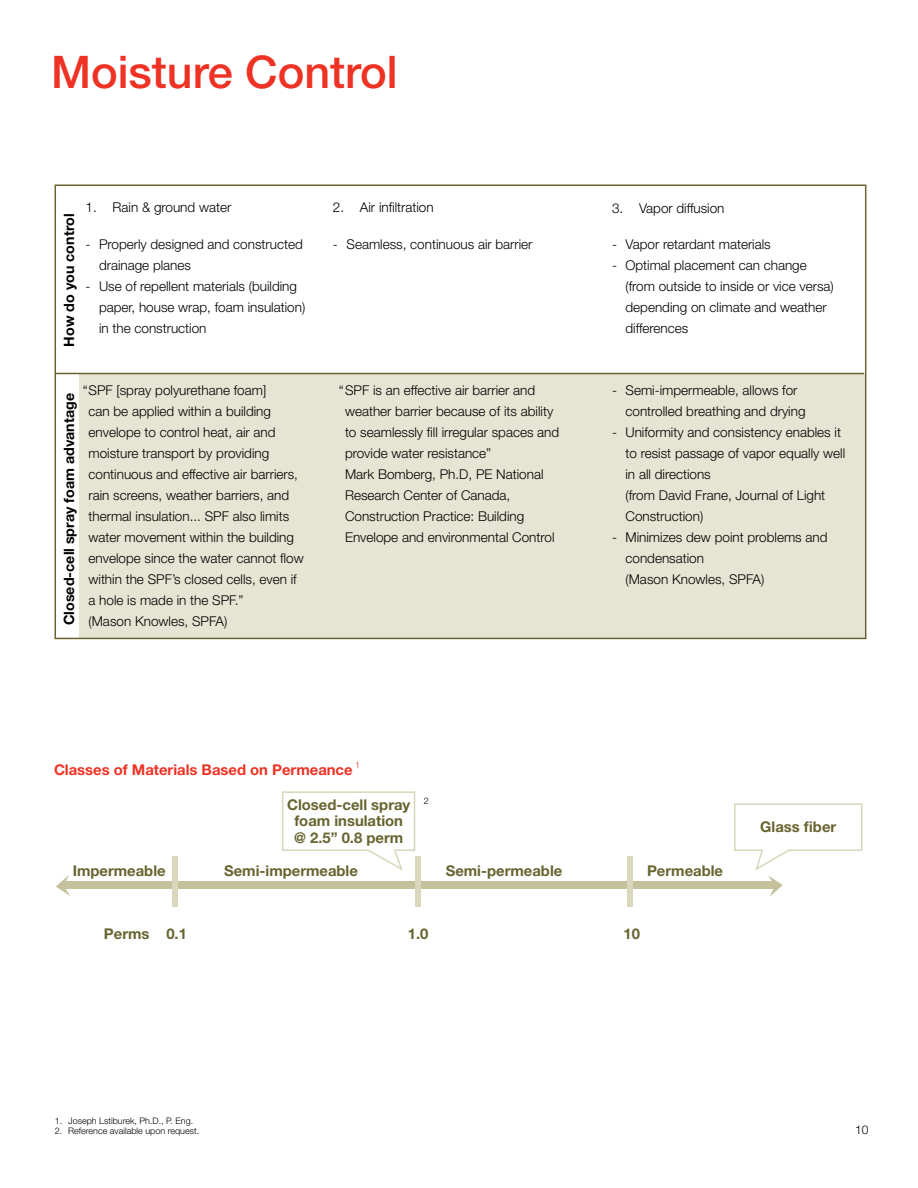
<style>
.page{position:relative;width:918px;height:1188px;background:#fff}
.page>*{position:absolute;margin:0;border:0;box-sizing:border-box;transform-origin:0 0}
.t1{font:500 45px "Helvetica Neue";color:#ee3224}
.t2{font:700 14.85px/16.4px "Helvetica Neue";color:#67642f;text-align:center}
.t3{font:700 14.85px "Helvetica Neue";color:#ee3224}
.t4{font:700 14.25px "Helvetica Neue";color:#000}
.t5{font:300 13.5px/21px "Helvetica Neue";color:#000}
.t6{font:300 12px "Helvetica Neue";color:#000}
.t7{font:300 9px "Helvetica Neue";color:#000}
</style>
<div class="page">
<svg style="left:56px;top:875px;width:15px;height:21px"></svg>
<div style="left:63px;top:882px;width:713px;height:7px;background:#c5c19d"></div>
<div style="left:172px;top:856px;width:5px;height:51px;background:#dbd7bd"></div>
<div style="left:415px;top:856px;width:5px;height:51px;background:#dbd7bd"></div>
<div style="left:628px;top:856px;width:5px;height:51px;background:#dbd7bd"></div>
<svg style="left:282px;top:791px;width:134px;height:80px"></svg>
<svg style="left:733px;top:803px;width:130px;height:93px"></svg>
<div style="left:80px;top:374px;width:786px;height:265px;background:#e6e5d3"></div>
<hr style="left:56px;top:373px;width:808px;height:1px;background:#67642f">
<div style="left:55px;top:184px;width:811px;height:455px;border:2px solid #67642f"></div>
<h1 class="t1" style="left:51px;top:45px;width:348px">Moisture Control</h1>
<p class="t4" style="left:60px;top:346px;width:134px;rotate:-90deg">How do you control</p>
<p class="t5" style="left:86px;top:196px;width:147px">1. Rain &amp; ground water</p>
<p class="t5" style="left:333px;top:196px;width:102px">2. Air infiltration</p>
<p class="t5" style="left:99px;top:234px;width:205px;text-indent:-14px">- Properly designed and constructed drainage planes</p>
<p class="t5" style="left:99px;top:276px;width:208px;text-indent:-14px">- Use of repellent materials (building paper, house wrap, foam insulation) in the construction</p>
<p class="t5" style="left:333px;top:234px;width:201px">- Seamless, continuous air barrier</p>
<p class="t5" style="left:88px;top:379px;width:217px;text-indent:-6px">“SPF [spray polyurethane foam]<br>can be applied within a building envelope to control heat, air and moisture transport by providing continuous and effective air barriers, rain screens, weather barriers, and thermal insulation... SPF also limits water movement within the building envelope since the water cannot flow within the SPF’s closed cells, even if a hole is made in the SPF.”<br>(Mason Knowles, SPFA)</p>
<p class="t5" style="left:345px;top:379px;width:216px;text-indent:-6px">“SPF is an effective air barrier and weather barrier because of its ability to seamlessly fill irregular spaces and provide water resistance”<br>Mark Bomberg, Ph.D, PE National Research Center of Canada, Construction Practice: Building Envelope and environmental Control</p>
<p class="t4" style="left:60px;top:625px;width:233px;rotate:-90deg">Closed-cell spray foam advantage</p>
<p class="t3" style="left:54px;top:761px;width:308px">Classes of Materials Based on Permeance <sup>1</sup></p>
<p class="t2" style="left:287px;top:796px;width:125px">Closed-cell spray foam insulation @ 2.5” 0.8 perm</p>
<p class="t7" style="left:424px;top:795px;width:6px">2</p>
<p class="t5" style="left:612px;top:198px;width:114px">3. Vapor diffusion</p>
<p class="t5" style="left:612px;top:234px;width:160px">- Vapor retardant materials</p>
<p class="t5" style="left:626px;top:255px;width:210px;text-indent:-14px">- Optimal placement can change (from outside to inside or vice versa) depending on climate and weather differences</p>
<p class="t5" style="left:626px;top:379px;width:182px;text-indent:-14px">- Semi-impermeable, allows for controlled breathing and drying</p>
<p class="t5" style="left:626px;top:421px;width:221px;text-indent:-14px">- Uniformity and consistency enables it to resist passage of vapor equally well in all directions<br>(from David Frane, Journal of Light<br>Construction)</p>
<p class="t5" style="left:626px;top:526px;width:204px;text-indent:-14px">- Minimizes dew point problems and condensation<br>(Mason Knowles, SPFA)</p>
<p class="t2" style="left:760px;top:818px;width:78px">Glass fiber</p>
<p class="t2" style="left:73px;top:862px;width:94px">Impermeable</p>
<p class="t2" style="left:224px;top:862px;width:135px">Semi-impermeable</p>
<p class="t2" style="left:446px;top:862px;width:118px">Semi-permeable</p>
<p class="t2" style="left:647px;top:862px;width:78px">Permeable</p>
<p class="t2" style="left:104px;top:925px;width:85px">Perms 0.1</p>
<p class="t2" style="left:408px;top:925px;width:22px">1.0</p>
<p class="t2" style="left:623px;top:925px;width:18px">10</p>
<p class="t7" style="left:55px;top:1115px;width:140px">1. Joseph Lstiburek, Ph.D., P. Eng.</p>
<p class="t7" style="left:55px;top:1126px;width:146px">2. Reference available upon request.</p>
<p class="t6" style="left:855px;top:1122px;width:15px">10</p>
</div>
